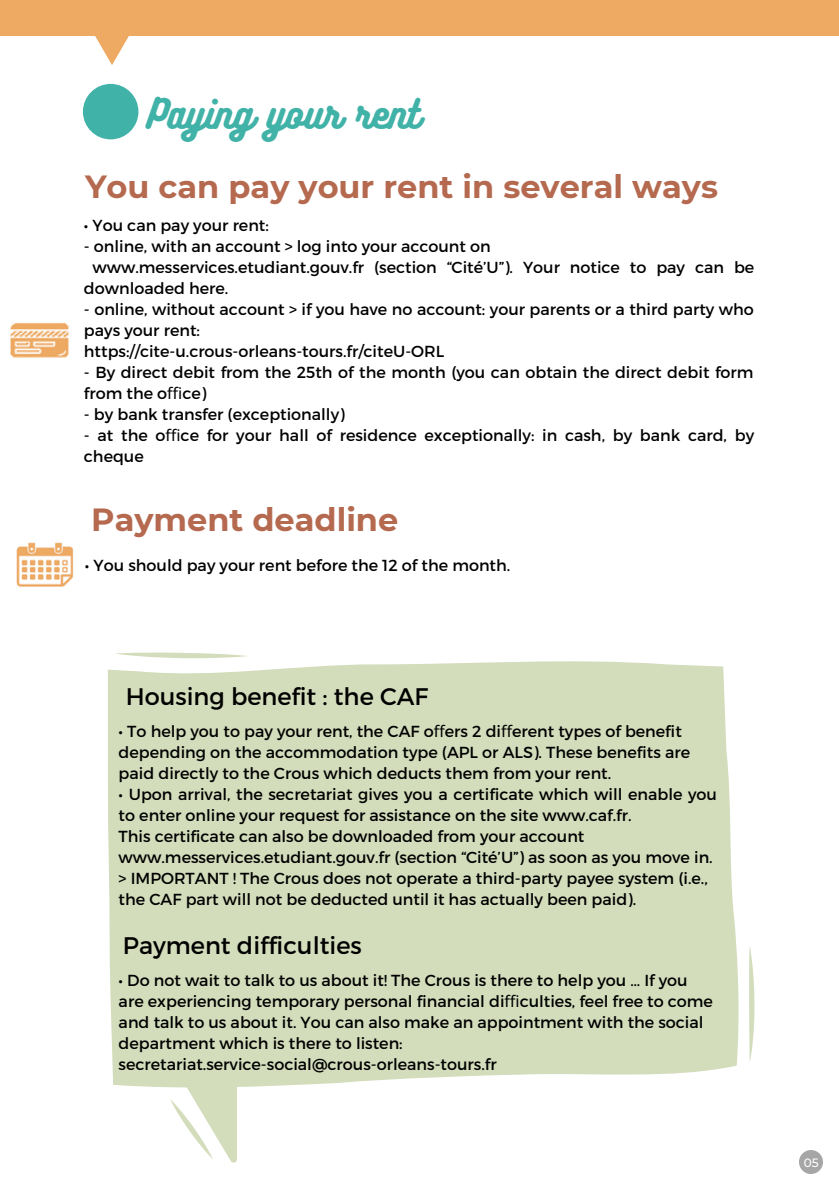
<style>
.page{position:relative;width:839px;height:1191px;background:#fff}
.page>*{position:absolute;margin:0;border:0;box-sizing:border-box;transform-origin:0 0}
.t1{font:36px "Bukhari Script";color:#41b2a7}
.t2{font:700 32px "Montserrat";color:#b56a50}
.t3{font:24px "Montserrat";color:#000}
.t4{font:16px/21px "Montserrat";color:#000}
.t5{font:500 12px "Montserrat";color:#fff}
.s1{font-family:"Noto Sans"}
</style>
<div class="page">
<div style="left:83px;top:84px;width:55px;height:55px;background:#41b2a7;border-radius:50%"></div>
<div style="left:0;top:0;width:838px;height:36px;background:#eeaa63"></div>
<svg style="left:95px;top:36px;width:34px;height:29px"></svg>
<img style="left:16px;top:542px;width:58px;height:45px">
<img style="left:10px;top:322px;width:59px;height:36px">
<div style="left:108px;top:658px;width:631px;height:429px;background:#d3dcbb"></div>
<svg style="left:165px;top:1048px;width:72px;height:115px"></svg>
<svg style="left:115px;top:653px;width:132px;height:5px"></svg>
<svg style="left:749px;top:946px;width:5px;height:116px"></svg>
<div style="left:799px;top:1150px;width:24px;height:24px;background:#a6a6a6;border-radius:50%"></div>
<h1 class="t1" style="left:147px;top:91px;width:274px">Paying your rent</h1>
<h2 class="t2" style="left:85px;top:167px;width:634px">You can pay your rent in several ways</h2>
<p class="t4" style="left:84px;top:214px;width:186px">• You can pay your rent:</p>
<p class="t4" style="left:84px;top:235px;width:408px">- online, with an account &gt; log into your account on</p>
<p class="t4" style="left:93px;top:256px;width:663px">www.messervices.etudiant.gouv.fr (section “Cité’U”). Your notice to pay can be</p>
<p class="t4" style="left:84px;top:277px;width:146px">downloaded here.</p>
<p class="t4" style="left:84px;top:298px;width:671px">- online, without account &gt; if you have no account: your parents or a third party who pays your rent:<br>https://cite-u.crous-orleans-tours.fr/citeU-ORL</p>
<p class="t4" style="left:84px;top:361px;width:671px">- By direct debit from the 25th of the month (you can obtain the direct debit form from the o<span class="s1">ffi</span>ce)</p>
<p class="t4" style="left:84px;top:403px;width:262px">- by bank transfer (exceptionally)</p>
<p class="t4" style="left:84px;top:424px;width:671px">- at the o<span class="s1">ffi</span>ce for your hall of residence exceptionally: in cash, by bank card, by cheque</p>
<h2 class="t2" style="left:91px;top:500px;width:308px">Payment deadline</h2>
<p class="t4" style="left:85px;top:554px;width:427px">• You should pay your rent before the 12 of the month.</p>
<h3 class="t3" style="left:126px;top:681px;width:304px">Housing benefit : the CAF</h3>
<p class="t4" style="left:119px;top:720px;width:573px">• To help you to pay your rent, the CAF o<span class="s1">ff</span>ers 2 di<span class="s1">ff</span>erent types of benefit depending on the accommodation type (APL or ALS). These benefits are paid directly to the Crous which deducts them from your rent.</p>
<p class="t4" style="left:119px;top:783px;width:600px">• Upon arrival, the secretariat gives you a certificate which will enable you to enter online your request for assistance on the site www.caf.fr.<br>This certificate can also be downloaded from your account www.messervices.etudiant.gouv.fr (section “Cité’U”) as soon as you move in. &gt; IMPORTANT ! The Crous does not operate a third-party payee system (i.e., the CAF part will not be deducted until it has actually been paid).</p>
<h3 class="t3" style="left:123px;top:930px;width:240px">Payment difficulties</h3>
<p class="t4" style="left:119px;top:969px;width:596px">• Do not wait to talk to us about it! The Crous is there to help you … If you are experiencing temporary personal financial di<span class="s1">ffi</span>culties, feel free to come and talk to us about it. You can also make an appointment with the social department which is there to listen: secretariat.service-social@crous-orleans-tours.fr</p>
<p class="t5" style="left:803px;top:1155px;width:16px">05</p>
</div>
